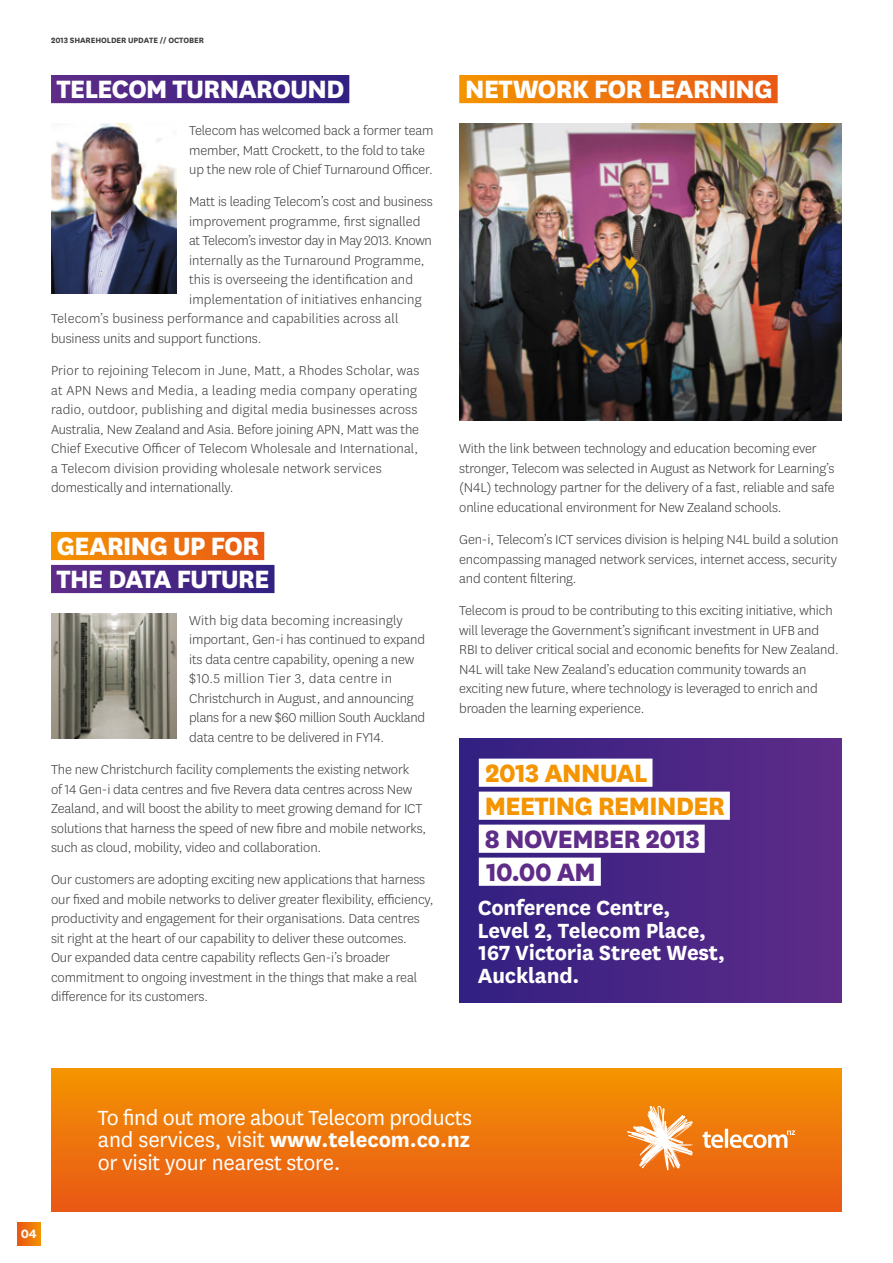
<style>
.page{position:relative;width:893px;height:1263px;background:#fff}
.page>*{position:absolute;margin:0;border:0;box-sizing:border-box;transform-origin:0 0}
.t1{font:800 29.4px/33px "Telecom National";letter-spacing:-.04em;color:#fff}
.t2{font:800 29.4px/33px "Telecom National";letter-spacing:-.035em;color:#f49400}
.t3{font:800 29.4px/33px "Telecom National";letter-spacing:-.04em;color:#5f2c88}
.t4{font:24px/22.5px "Telecom National";letter-spacing:-.01em;color:#fff;text-align:justify}
.t5{font:700 24px/22.5px "Telecom National";letter-spacing:-.01em;color:#fff}
.t6{font:300 15px/19.5px "Telecom National";letter-spacing:-.01em;color:#3c3c3e}
.t7{font:300 15px/19.5px "Telecom National";letter-spacing:.01em;color:#3c3c3e}
.t8{font:700 14.1px "Telecom National";color:#fff}
.t9{font:700 9px "Telecom National";letter-spacing:-.01em;color:#3c3c3e}
.s1{font-weight:700}
</style>
<div class="page">
<div style="left:51px;top:1068px;width:791px;height:144px;background:linear-gradient(to bottom,#f49500,#e85716)"></div>
<div style="left:51px;top:75px;width:298px;height:28px;background:linear-gradient(to right,#5f2c88,#322081)"></div>
<div style="left:459px;top:75px;width:319px;height:28px;background:linear-gradient(to right,#f49400,#e95816)"></div>
<div style="left:51px;top:532px;width:213px;height:28px;background:linear-gradient(to right,#f49400,#e95816)"></div>
<div style="left:51px;top:565px;width:223px;height:28px;background:linear-gradient(to right,#5f2c88,#322081)"></div>
<div style="left:18px;top:1222px;width:22px;height:23px;background:linear-gradient(to right,#e95816,#f28d03)"></div>
<img style="left:459px;top:123px;width:383px;height:298px">
<img style="left:51px;top:123px;width:125px;height:170px">
<img style="left:51px;top:613px;width:125px;height:126px">
<div style="left:459px;top:739px;width:383px;height:263px;background:linear-gradient(to right,#332283,#5f2c88)"></div>
<div style="left:479px;top:759px;width:173px;height:28px;background:#fff"></div>
<div style="left:479px;top:792px;width:251px;height:28px;background:#fff"></div>
<div style="left:479px;top:825px;width:226px;height:28px;background:#fff"></div>
<div style="left:479px;top:858px;width:122px;height:28px;background:#fff"></div>
<svg style="left:703px;top:1129px;width:92px;height:19px"></svg>
<svg style="left:627px;top:1106px;width:68px;height:64px"></svg>
<p class="t9" style="left:51px;top:34px;width:154px">2013 SHAREHOLDER UPDATE // OCTOBER</p>
<h1 class="t1" style="left:57px;top:71px;width:289px">TELECOM TURNAROUND</h1>
<p class="t6" style="left:189px;top:120px;width:246px">Telecom has welcomed back a former team member, Matt Crockett, to the fold to take up the new role of Chief Turnaround Officer.</p>
<p class="t6" style="left:189px;top:191px;width:245px">Matt is leading Telecom’s cost and business</p>
<p class="t6" style="left:189px;top:211px;width:233px">improvement programme, first signalled</p>
<p class="t6" style="left:189px;top:230px;width:244px">at Telecom’s investor day in May 2013. Known</p>
<p class="t6" style="left:189px;top:250px;width:237px">internally as the Turnaround Programme,</p>
<p class="t6" style="left:189px;top:269px;width:225px">this is overseeing the identification and</p>
<p class="t7" style="left:189px;top:289px;width:234px">implementation of initiatives enhancing</p>
<p class="t7" style="left:51px;top:308px;width:349px">Telecom’s business performance and capabilities across all</p>
<p class="t6" style="left:51px;top:328px;width:212px">business units and support functions.</p>
<p class="t7" style="left:51px;top:360px;width:370px">Prior to rejoining Telecom in June, Matt, a Rhodes Scholar, was at APN News and Media, a leading media company operating radio, outdoor, publishing and digital media businesses across Australia, New Zealand and Asia. Before joining APN, Matt was the Chief Executive Officer of Telecom Wholesale and International, a Telecom division providing wholesale network services domestically and internationally.</p>
<h1 class="t1" style="left:57px;top:527px;width:186px;text-indent:66px">ING UP FOR<br>THE DATA FUTURE</h1>
<p class="t6" style="left:189px;top:610px;width:237px">With big data becoming increasingly important, Gen-i has continued to expand its data centre capability, opening a new $10.5 million Tier 3, data centre in Christchurch in August, and announcing plans for a new $60 million South Auckland data centre to be delivered in FY14.</p>
<p class="t6" style="left:51px;top:759px;width:377px">The new Christchurch facility complements the existing network<br>of 14 Gen-i data centres and five Revera data centres across New Zealand, and will boost the ability to meet growing demand for ICT solutions that harness the speed of new fibre and mobile networks, such as cloud, mobility, video and collaboration.  </p>
<p class="t6" style="left:51px;top:870px;width:384px">Our customers are adopting exciting new applications that harness our fixed and mobile networks to deliver greater flexibility, efficiency, productivity and engagement for their organisations. Data centres sit right at the heart of our capability to deliver these outcomes.<br>Our expanded data centre capability reflects Gen-i’s broader commitment to ongoing investment in the things that make a real difference for its customers.</p>
<h1 class="t1" style="left:57px;top:527px;width:18px">GEAR</h1>
<h1 class="t1" style="left:465px;top:71px;width:213px">NETWORK FOR LEARN</h1>
<h1 class="t1" style="left:728px;top:71px;width:47px">ING</h1>
<p class="t6" style="left:459px;top:439px;width:377px">With the link between technology and education becoming ever stronger, Telecom was selected in August as Network for Learning’s (N4L) technology partner for the delivery of a fast, reliable and safe online educational environment for New Zealand schools.  </p>
<p class="t6" style="left:459px;top:529px;width:381px;text-align:justify">Gen-i, Telecom’s ICT services division is helping N4L build a solution encompassing managed network services, internet access, security and content filtering.</p>
<p class="t6" style="left:459px;top:601px;width:381px">Telecom is proud to be contributing to this exciting initiative, which will leverage the Government’s significant investment in UFB and RBI to deliver critical social and economic benefits for New Zealand.<br>N4L will take New Zealand’s education community towards an exciting new future, where technology is leveraged to enrich and broaden the learning experience.</p>
<h1 class="t2" style="left:484px;top:754px;width:190px">2013 ANNUAL<br>MEETING REMINDER</h1>
<h1 class="t3" style="left:484px;top:820px;width:217px">8 NOVEM BER 2013<br>10.00 AM</h1>
<h2 class="t5" style="left:477px;top:895px;width:249px">Conference Centre,<br>Level 2, Telecom Place,<br>167 Victoria Street West,<br>Auckland.</h2>
<p class="t8" style="left:21px;top:1224px;width:18px">04</p>
<h2 class="t4" style="left:98px;top:1105px;width:376px">To find out more about Telecom products and services, visit <span class="s1">www.telecom.co.nz </span>or visit your nearest store.</h2>
</div>
